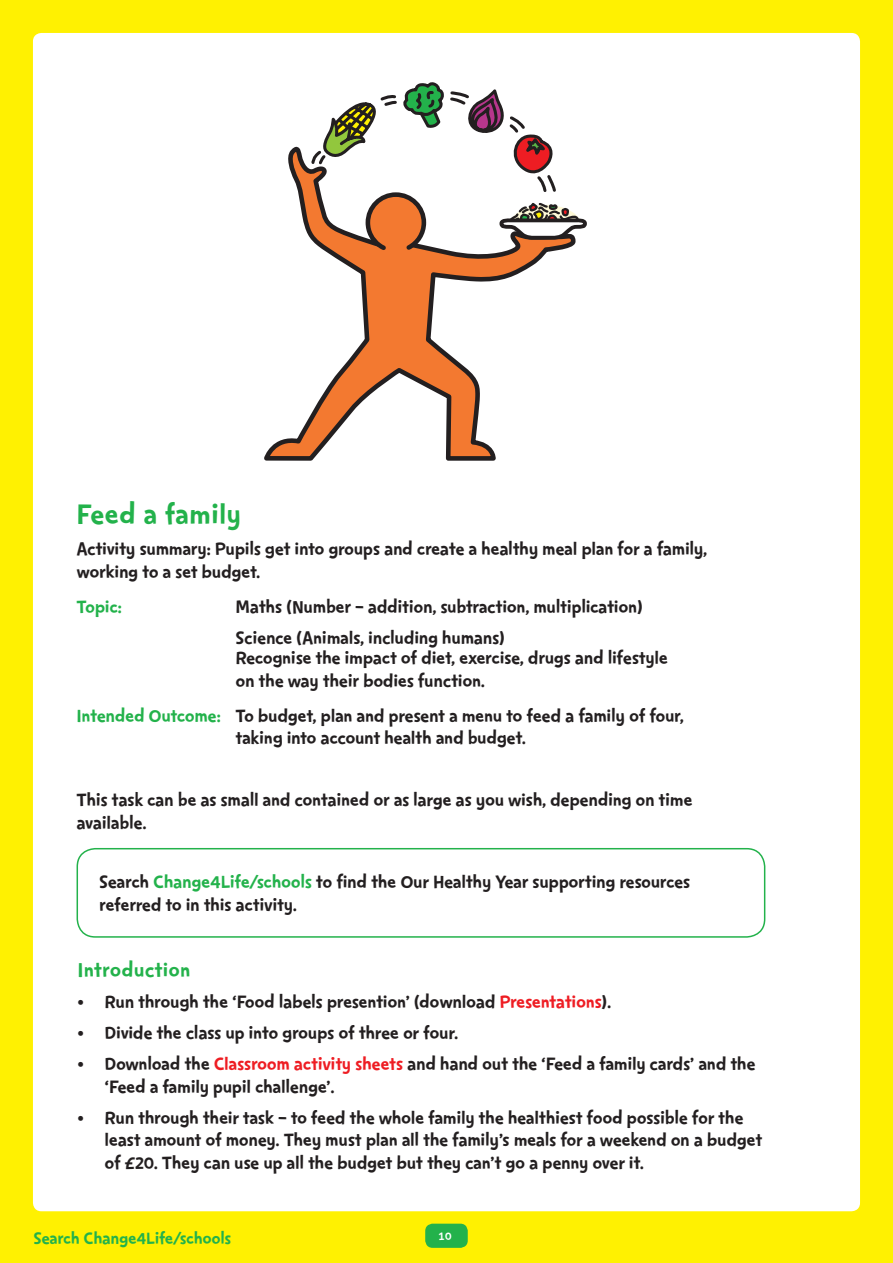
<style>
.page{position:relative;width:893px;height:1263px;background:#fff101}
.page>*{position:absolute;margin:0;border:0;box-sizing:border-box;transform-origin:0 0}
.t1{font:33px "Change 4 Life Text";color:#23b24b}
.t2{font:24px "Change 4 Life Text";color:#23b24b}
.t3{font:21px/22.5px "Change 4 Life Text";letter-spacing:-.02em;color:#231f20}
.t4{font:21px "Change 4 Life Text";letter-spacing:-.02em;color:#23b24b}
.t5{font:19.5px "Change 4 Life Text";letter-spacing:-.02em;color:#23b24b}
.t6{font:13.5px "Change 4 Life Text";color:#fff}
.s1{color:#23b24b}
.s2{color:#ee1d23}
</style>
<div class="page">
<div style="left:33px;top:33px;width:827px;height:1178px;background:#fff;border-radius:9px"></div>
<div style="left:425px;top:1224px;width:43px;height:24px;background:#23b24b;border-radius:7px"></div>
<div style="left:77px;top:848px;width:688px;height:90px;border:2px solid #23b24b;border-radius:18px"></div>
<svg style="left:264px;top:146px;width:281px;height:314px"></svg>
<svg style="left:310px;top:82px;width:276px;height:172px"></svg>
<h1 class="t1" style="left:77px;top:501px;width:166px">Feed a family</h1>
<p class="t3" style="left:77px;top:539px;width:632px">Activity summary: Pupils get into groups and create a healthy meal plan for a family, working to a set budget.</p>
<p class="t4" style="left:77px;top:598px;width:47px">Topic:</p>
<p class="t3" style="left:236px;top:592px;width:409px;line-height:31px">Maths (Number – addition, subtraction, multiplication)<br>Science (Animals, including humans)</p>
<p class="t3" style="left:236px;top:648px;width:434px">Recognise the impact of diet, exercise, drugs and lifestyle on the way their bodies function.</p>
<p class="t3" style="left:77px;top:706px;width:609px;text-align:center"><span class="s1">Intended Outcome:</span> To budget, plan and present a menu to feed a family of four, taking into account health and budget.</p>
<p class="t3" style="left:77px;top:790px;width:618px">This task can be as small and contained or as large as you wish, depending on time available.</p>
<p class="t3" style="left:99px;top:872px;width:593px">Search <span class="s1">Change4Life/schools</span> to find the Our Healthy Year supporting resources referred to in this activity.</p>
<p class="t2" style="left:78px;top:960px;width:114px">Introduction</p>
<p class="t3" style="left:78px;top:992px;width:535px">• Run through the ‘Food labels presention’ (download <span class="s2">Presentations</span>).</p>
<p class="t3" style="left:78px;top:1023px;width:382px">• Divide the class up into groups of three or four.</p>
<p class="t3" style="left:105px;top:1054px;width:652px;text-indent:-27px">• Download the <span class="s2">Classroom activity sheets</span> and hand out the ‘Feed a family cards’ and the ‘Feed a family pupil challenge’.</p>
<p class="t3" style="left:105px;top:1107px;width:659px;text-indent:-27px">• Run through their task – to feed the whole family the healthiest food possible for the least amount of money. They must plan all the family’s meals for a weekend on a budget of £20. They can use up all the budget but they can’t go a penny over it.</p>
<p class="t5" style="left:33px;top:1230px;width:199px">Search Change4Life/schools</p>
<p class="t6" style="left:439px;top:1230px;width:15px">10</p>
</div>
